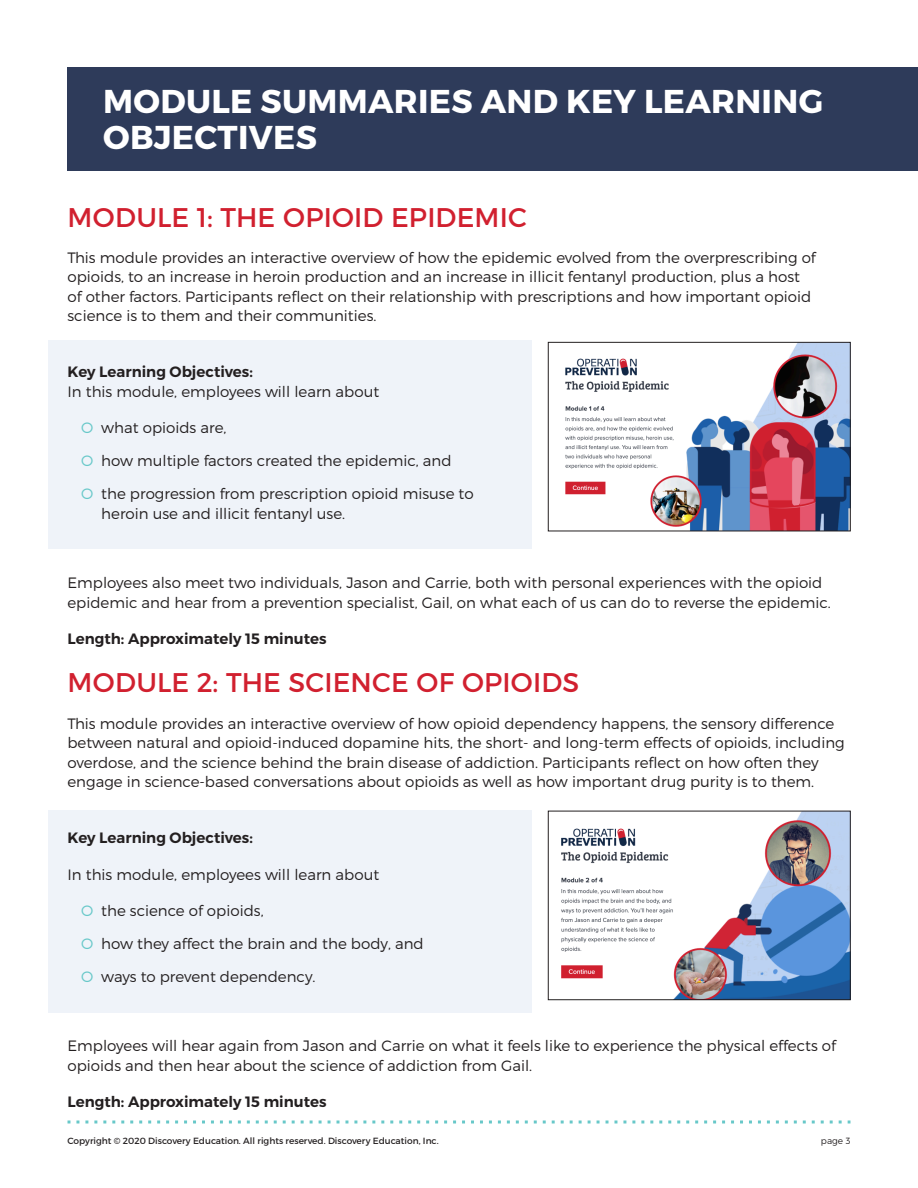
<style>
.page{position:relative;width:918px;height:1188px;background:#fff}
.page>*{position:absolute;margin:0;border:0;box-sizing:border-box;transform-origin:0 0}
.t1{font:700 33px/36px "Montserrat";letter-spacing:.01em;color:#fff}
.Body_Copy{font:27px "Montserrat";letter-spacing:.005em;color:#d1202f}
.Body_Copy-2{font:300 15px/19.5px "Montserrat";color:#231f20}
.Body_Copy-3{font:600 15px "Montserrat";color:#231f20}
.t2{font:9px "Montserrat";color:#231f20}
.t3{font:300 9px "Montserrat";color:#231f20}
.s1{font-weight:600}
.s2{color:#68c8c9}
</style>
<div class="page">
<svg style="left:68px;top:1120px;width:782px;height:4px"></svg>
<div style="left:68px;top:68px;width:850px;height:103px;background:#2e3b5a"></div>
<div style="left:49px;top:340px;width:483px;height:209px;background:#eff3f9"></div>
<div style="left:49px;top:810px;width:483px;height:202px;background:#eff3f9"></div>
<img style="left:565px;top:344px;width:283px;height:185px">
<div style="left:548px;top:342px;width:302px;height:189px;border:1px solid #231f20"></div>
<img style="left:561px;top:813px;width:287px;height:185px">
<div style="left:548px;top:811px;width:302px;height:189px;border:1px solid #231f20"></div>
<p class="t1" style="left:103px;top:84px;width:722px">MODULE SUMMARIES AND KEY LEARNING<br>OBJECTIVES</p>
<p class="Body_Copy" style="left:68px;top:200px;width:461px">MODULE 1: THE OPIOID EPIDEMIC</p>
<p class="Body_Copy-2" style="left:68px;top:248px;width:750px">This module provides an interactive overview of how the epidemic evolved from the overprescribing of opioids, to an increase in heroin production and an increase in illicit fentanyl production, plus a host of other factors. Participants reflect on their relationship with prescriptions and how important opioid science is to them and their communities.</p>
<p class="Body_Copy-2" style="left:68px;top:362px;width:313px"><span class="s1">Key Learning Objectives:<br></span>In this module, employees will learn about</p>
<p class="Body_Copy-2" style="left:81px;top:418px;width:147px"><span class="s2">O</span> what opioids are,</p>
<p class="Body_Copy-2" style="left:81px;top:451px;width:372px"><span class="s2">O</span> how multiple factors created the epidemic, and</p>
<p class="Body_Copy-2" style="left:101px;top:484px;width:374px;text-indent:-20px"><span class="s2">O</span> the progression from prescription opioid misuse to heroin use and illicit fentanyl use.</p>
<p class="Body_Copy-2" style="left:68px;top:573px;width:765px">Employees also meet two individuals, Jason and Carrie, both with personal experiences with the opioid epidemic and hear from a prevention specialist, Gail, on what each of us can do to reverse the epidemic.</p>
<p class="Body_Copy-3" style="left:68px;top:629px;width:261px">Length: Approximately 15 minutes</p>
<p class="Body_Copy" style="left:68px;top:666px;width:513px">MODULE 2: THE SCIENCE OF OPIOIDS</p>
<p class="Body_Copy-2" style="left:68px;top:713px;width:779px">This module provides an interactive overview of how opioid dependency happens, the sensory difference between natural and opioid-induced dopamine hits, the short- and long-term effects of opioids, including overdose, and the science behind the brain disease of addiction. Participants reflect on how often they engage in science-based conversations about opioids as well as how important drug purity is to them.</p>
<p class="Body_Copy-3" style="left:68px;top:829px;width:187px">Key Learning Objectives:</p>
<p class="Body_Copy-2" style="left:68px;top:864px;width:313px">In this module, employees will learn about</p>
<p class="Body_Copy-2" style="left:81px;top:901px;width:184px"><span class="s2">O</span> the science of opioids,</p>
<p class="Body_Copy-2" style="left:81px;top:934px;width:344px"><span class="s2">O</span> how they affect the brain and the body, and</p>
<p class="Body_Copy-2" style="left:81px;top:967px;width:236px"><span class="s2">O</span> ways to prevent dependency.</p>
<p class="Body_Copy-2" style="left:68px;top:1036px;width:770px">Employees will hear again from Jason and Carrie on what it feels like to experience the physical effects of opioids and then hear about the science of addiction from Gail.</p>
<p class="Body_Copy-3" style="left:68px;top:1093px;width:261px">Length: Approximately 15 minutes</p>
<p class="t2" style="left:68px;top:1135px;width:373px">Copyright © 2020 Discovery Education. All rights reserved. Discovery Education, Inc.</p>
<p class="t3" style="left:821px;top:1136px;width:31px">page 3</p>
</div>
